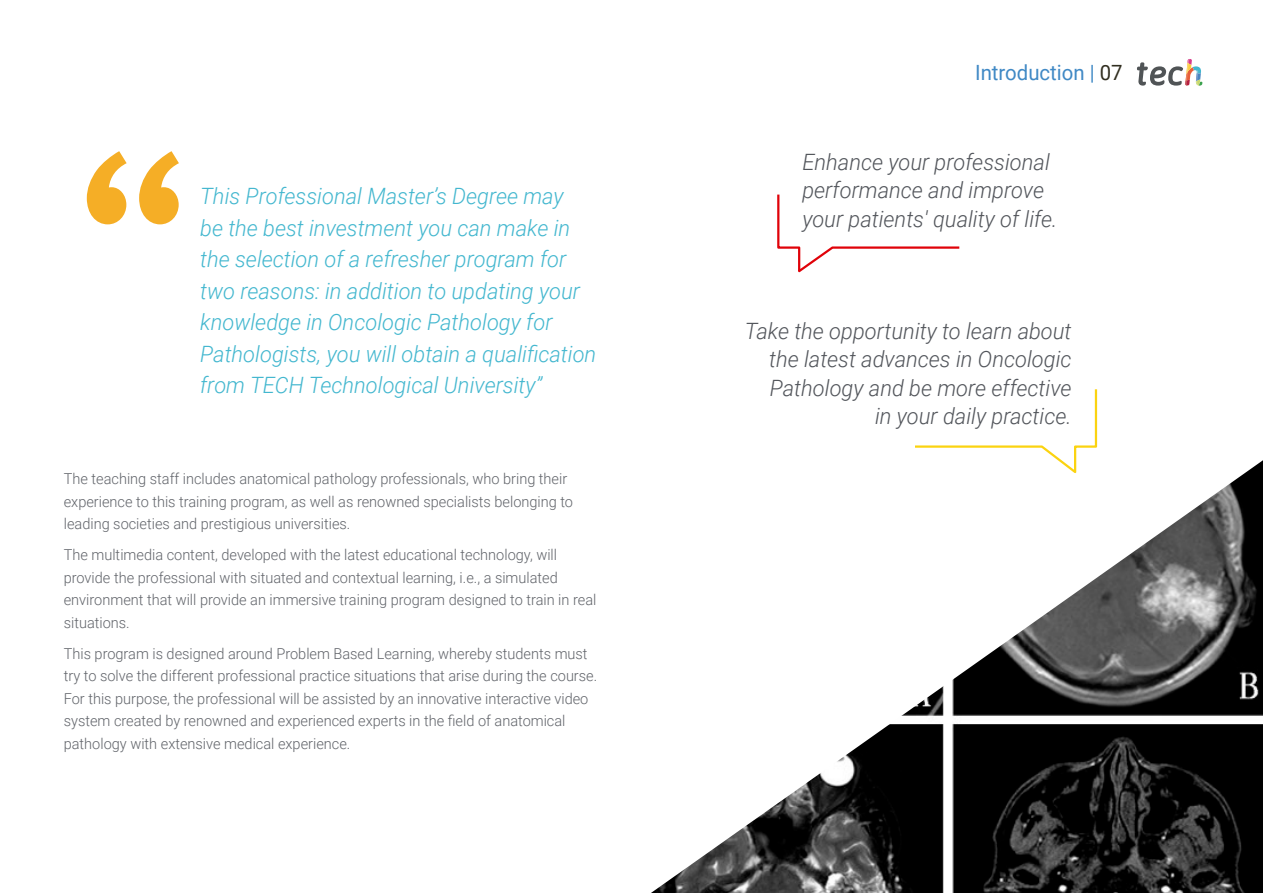
<style>
.page{position:relative;width:1263px;height:893px;background:#fff}
.page>*{position:absolute;margin:0;border:0;box-sizing:border-box;transform-origin:0 0}
.t1{font:italic 300 22.5px/31.5px "Roboto";color:#43b7cf}
.t2{font:italic 300 22.5px/28.5px "Roboto";color:#52555b;text-align:right}
.t3{font:21px "Roboto";color:#4089c5}
.t4{font:300 15px/22.5px "Roboto";color:#61646a}
.s1{color:#312e20}
</style>
<div class="page">
<svg style="left:87px;top:151px;width:92px;height:73px"></svg>
<svg style="left:915px;top:389px;width:183px;height:71px"></svg>
<svg style="left:777px;top:194px;width:183px;height:79px"></svg>
<img style="left:651px;top:460px;width:612px;height:433px">
<svg style="left:1137px;top:59px;width:65px;height:27px"></svg>
<p class="t1" style="left:200px;top:180px;width:398px">This Professional Master’s Degree may<br>be the best investment you can make in the selection of a refresher program for two reasons: in addition to updating your knowledge in Oncologic Pathology for Pathologists, you will obtain a qualification from TECH Technological University”</p>
<p class="t4" style="left:64px;top:467px;width:511px">The teaching staff includes anatomical pathology professionals, who bring their experience to this training program, as well as renowned specialists belonging to leading societies and prestigious universities.</p>
<p class="t4" style="left:64px;top:543px;width:534px">The multimedia content, developed with the latest educational technology, will provide the professional with situated and contextual learning, i.e., a simulated environment that will provide an immersive training program designed to train in real situations.</p>
<p class="t4" style="left:64px;top:642px;width:535px">This program is designed around Problem Based Learning, whereby students must try to solve the different professional practice situations that arise during the course.<br>For this purpose, the professional will be assisted by an innovative interactive video system created by renowned and experienced experts in the field of anatomical pathology with extensive medical experience.</p>
<h2 class="t3" style="left:975px;top:57px;width:149px">Introduction | <span class="s1">07</span></h2>
<h1 class="t2" style="left:802px;top:147px;width:256px;text-align:left">Enhance your professional performance and improve your patients' quality of life.</h1>
<h1 class="t2" style="left:745px;top:316px;width:328px">Take the opportunity to learn about the latest advances in Oncologic<br>Pathology and be more effective<br>in your daily practice.</h1>
</div>
